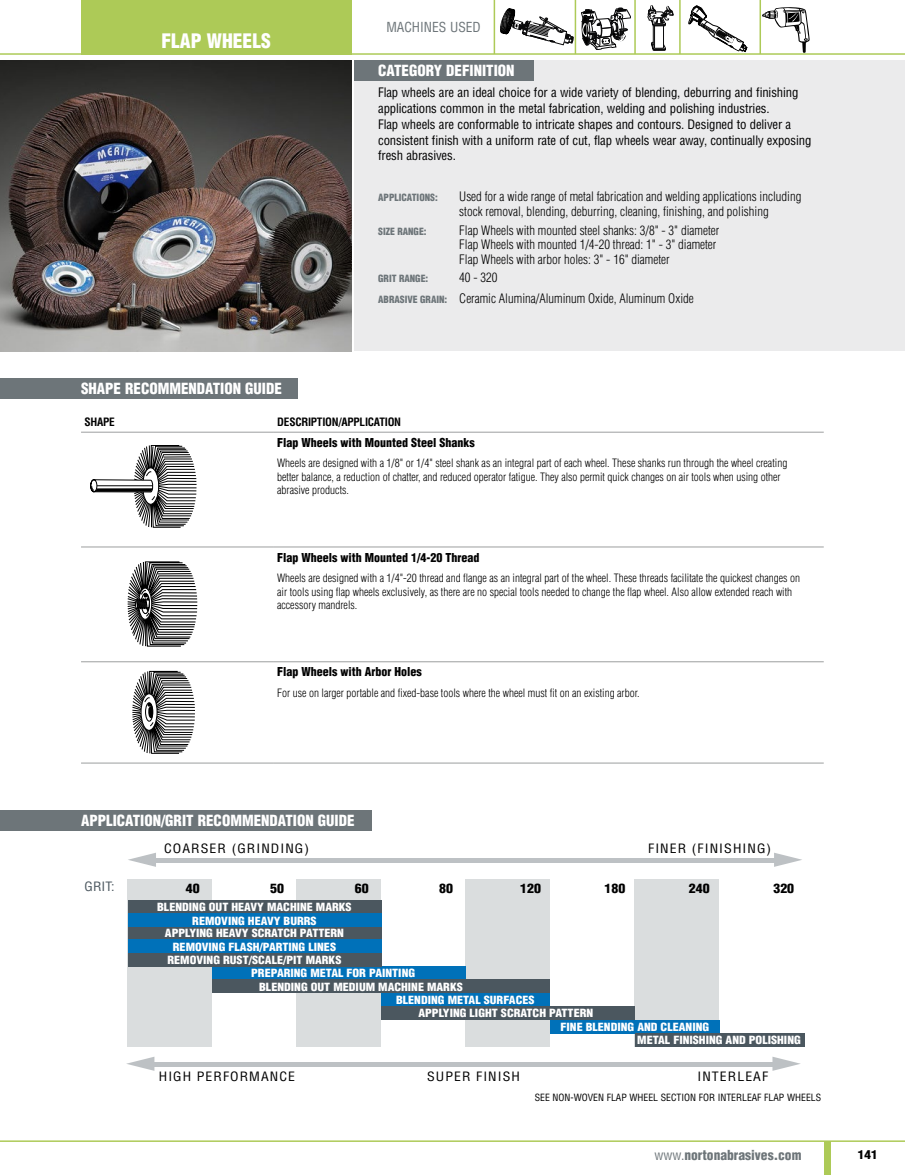
<style>
.page{position:relative;width:905px;height:1175px;background:#fff}
.page>*{position:absolute;margin:0;border:0;box-sizing:border-box;transform-origin:0 0}
.t1{font:900 condensed 19.5px "Helvetica LT Std";color:#fff}
.t2{font:900 condensed 15px "Helvetica LT Std";color:#fff}
.t3{font:900 condensed 13.5px "Helvetica LT Std";color:#6d7579}
.t4{font:condensed 13.5px "Helvetica LT Std";color:#6d7579}
.t5{font:300 condensed 12.75px/14.2px "Helvetica LT Std";color:#000}
.t6{font:condensed 12.75px/15.8px "Helvetica LT Std";letter-spacing:-.01em;color:#000}
.t7{font:condensed 12.6px "Helvetica";letter-spacing:.075em;color:#000;scale:1.1 1}
.t8{font:900 condensed 12.6px "Helvetica";color:#000;scale:1.1 1}
.t9{font:condensed 12.6px "Helvetica";color:#4b575f;scale:1.1 1}
.t10{font:900 condensed 12px "Helvetica LT Std";color:#000}
.t11{font:900 condensed 12px "Helvetica LT Std";color:#000;scale:1.1 1}
.t12{font:300 condensed 11.25px/13.5px "Helvetica LT Std";color:#000}
.t13{font:700 condensed 11.25px "Helvetica LT Std";letter-spacing:-.02em;color:#000}
.t14{font:900 condensed 10.95px/13.8px "Helvetica";color:#fff;scale:1.1 1}
.t15{font:condensed 9.75px "Helvetica LT Std";color:#000}
.t16{font:900 condensed 9.75px "Helvetica LT Std";color:#6d7579}
.s1{font-weight:900;font-size:9.75px;color:#6d7579}
.s2{font-weight:400}
</style>
<div class="page">
<hr style="left:0;top:53px;width:904px;height:2px;background:#adca57">
<hr style="left:0;top:1140px;width:904px;height:1px;background:#adca57">
<div style="left:824px;top:1141px;width:6px;height:33px;background:#adca57"></div>
<div style="left:81px;top:0;width:270px;height:54px;background:#adca57"></div>
<svg style="left:500px;top:8px;width:73px;height:37px"></svg>
<svg style="left:581px;top:8px;width:50px;height:46px"></svg>
<hr style="left:574px;top:0;width:2px;height:54px;background:#adca57">
<hr style="left:493px;top:0;width:2px;height:54px;background:#adca57">
<svg style="left:647px;top:6px;width:26px;height:44px"></svg>
<hr style="left:634px;top:0;width:1px;height:54px;background:#adca57">
<hr style="left:679px;top:0;width:1px;height:54px;background:#adca57">
<hr style="left:759px;top:0;width:2px;height:54px;background:#adca57">
<img style="left:0;top:61px;width:351px;height:290px">
<div style="left:354px;top:61px;width:550px;height:290px;background:#ebebec"></div>
<div style="left:354px;top:61px;width:179px;height:20px;background:#6d7579"></div>
<div style="left:0;top:378px;width:297px;height:20px;background:#6d7579"></div>
<div style="left:0;top:810px;width:371px;height:20px;background:#6d7579"></div>
<hr style="left:81px;top:546px;width:193px;height:1px;background:#9c9e9f">
<hr style="left:274px;top:546px;width:549px;height:1px;background:#9c9e9f">
<hr style="left:81px;top:661px;width:193px;height:1px;background:#9c9e9f">
<hr style="left:274px;top:661px;width:549px;height:1px;background:#9c9e9f">
<hr style="left:81px;top:762px;width:193px;height:1px;background:#9c9e9f">
<hr style="left:274px;top:762px;width:549px;height:1px;background:#9c9e9f">
<hr style="left:81px;top:432px;width:193px;height:1px;background:#9c9e9f">
<hr style="left:274px;top:432px;width:549px;height:1px;background:#9c9e9f">
<svg style="left:90px;top:445px;width:106px;height:83px"></svg>
<svg style="left:128px;top:561px;width:69px;height:85px"></svg>
<svg style="left:132px;top:671px;width:63px;height:83px"></svg>
<div style="left:128px;top:879px;width:84px;height:168px;background:#daddde"></div>
<div style="left:297px;top:879px;width:84px;height:168px;background:#daddde"></div>
<div style="left:465px;top:879px;width:85px;height:168px;background:#daddde"></div>
<div style="left:634px;top:879px;width:85px;height:168px;background:#daddde"></div>
<div style="left:128px;top:900px;width:253px;height:13px;background:#4b575f"></div>
<div style="left:128px;top:926px;width:253px;height:13px;background:#4b575f"></div>
<div style="left:212px;top:966px;width:253px;height:13px;background:#0071b9"></div>
<div style="left:212px;top:979px;width:338px;height:14px;background:#4b575f"></div>
<div style="left:381px;top:993px;width:169px;height:13px;background:#0071b9"></div>
<div style="left:550px;top:1019px;width:169px;height:14px;background:#0071b9"></div>
<div style="left:635px;top:1033px;width:169px;height:14px;background:#4b575f"></div>
<div style="left:148px;top:1061px;width:629px;height:5px;background:#bdc1c4"></div>
<div style="left:147px;top:858px;width:629px;height:5px;background:#bdc1c4"></div>
<svg style="left:126px;top:1057px;width:28px;height:13px"></svg>
<svg style="left:772px;top:1057px;width:28px;height:13px"></svg>
<div style="left:128px;top:939px;width:253px;height:14px;background:#0071b9"></div>
<svg style="left:128px;top:852px;width:28px;height:15px"></svg>
<svg style="left:774px;top:852px;width:28px;height:15px"></svg>
<div style="left:128px;top:913px;width:253px;height:13px;background:#0071b9"></div>
<div style="left:128px;top:953px;width:253px;height:13px;background:#4b575f"></div>
<div style="left:381px;top:1006px;width:253px;height:13px;background:#4b575f"></div>
<svg style="left:688px;top:5px;width:59px;height:47px"></svg>
<svg style="left:762px;top:7px;width:47px;height:46px"></svg>
<h1 class="t1" style="left:161px;top:28px;width:111px">FLAP WHEELS</h1>
<h2 class="t2" style="left:81px;top:378px;width:202px">SHAPE RECOMMENDATION GUIDE</h2>
<p class="t4" style="left:386px;top:18px;width:96px">MACHINES USED</p>
<h2 class="t2" style="left:378px;top:61px;width:138px">CATEGORY DEFINITION</h2>
<p class="t6" style="left:378px;top:85px;width:435px">Flap wheels are an ideal choice for a wide variety of blending, deburring and finishing applications common in the metal fabrication, welding and polishing industries.<br>Flap wheels are conformable to intricate shapes and contours. Designed to deliver a consistent finish with a uniform rate of cut, flap wheels wear away, continually exposing fresh abrasives.</p>
<p class="t16" style="left:378px;top:192px;width:61px">APPLICATIONS:</p>
<p class="t5" style="left:459px;top:190px;width:343px">Used for a wide range of metal fabrication and welding applications including stock removal, blending, deburring, cleaning, finishing, and polishing</p>
<p class="t16" style="left:378px;top:225px;width:50px">SIZE RANGE:</p>
<p class="t5" style="left:459px;top:223px;width:261px">Flap Wheels with mounted steel shanks: 3/8" - 3" diameter<br>Flap Wheels with mounted 1/4-20 thread: 1" - 3" diameter<br>Flap Wheels with arbor holes: 3" - 16" diameter</p>
<p class="t16" style="left:378px;top:273px;width:52px">GRIT RANGE:</p>
<p class="t5" style="left:378px;top:268px;width:317px;line-height:20.2px;text-indent:81px">40 - 320<br><span class="s1">ABRASIVE GRAIN:</span> Ceramic Alumina/Aluminum Oxide, Aluminum Oxide</p>
<p class="t13" style="left:84px;top:415px;width:32px">SHAPE</p>
<p class="t13" style="left:277px;top:415px;width:125px">DESCRIPTION/APPLICATION</p>
<p class="t10" style="left:277px;top:435px;width:199px">FLAP WHEELS WITH MOUNTED STEEL SHANKS</p>
<p class="t12" style="left:277px;top:456px;width:511px">Wheels are designed with a 1/8" or 1/4" steel shank as an integral part of each wheel. These shanks run through the wheel creating better balance, a reduction of chatter, and reduced operator fatigue. They also permit quick changes on air tools when using other abrasive products.</p>
<p class="t10" style="left:277px;top:549px;width:204px">FLAP WHEELS WITH MOUNTED 1/4-20 THREAD</p>
<p class="t12" style="left:277px;top:571px;width:524px">Wheels are designed with a 1/4"-20 thread and flange as an integral part of the wheel. These threads facilitate the quickest changes on air tools using flap wheels exclusively, as there are no special tools needed to change the flap wheel. Also allow extended reach with accessory mandrels.</p>
<p class="t10" style="left:277px;top:664px;width:146px">FLAP WHEELS WITH ARBOR HOLES</p>
<p class="t12" style="left:277px;top:686px;width:364px">For use on larger portable and fixed-base tools where the wheel must fit on an existing arbor.</p>
<h2 class="t2" style="left:81px;top:810px;width:275px">APPLICATION/GRIT RECOMMENDATION GUIDE</h2>
<p class="t7" style="left:164px;top:841px;width:133px">COARSER (GRINDING)</p>
<p class="t7" style="left:648px;top:841px;width:113px">FINER (FINISHING)</p>
<p class="t9" style="left:85px;top:878px;width:29px">GRIT:</p>
<p class="t8" style="left:186px;top:880px;width:14px">40</p>
<p class="t8" style="left:355px;top:880px;width:14px">60</p>
<p class="t8" style="left:439px;top:880px;width:14px">80</p>
<p class="t8" style="left:520px;top:880px;width:20px">120</p>
<p class="t8" style="left:604px;top:880px;width:20px">180</p>
<p class="t8" style="left:689px;top:880px;width:20px">240</p>
<p class="t8" style="left:773px;top:880px;width:20px">320</p>
<p class="t8" style="left:270px;top:880px;width:14px">50</p>
<p class="t14" style="left:192px;top:913px;width:114px">REMOVING HEAVY BURRS</p>
<p class="t14" style="left:167px;top:952px;width:160px">REMOVING RUST/SCALE/PIT MARKS</p>
<p class="t14" style="left:157px;top:899px;width:178px">BLENDING OUT HEAVY MACHINE MARKS</p>
<p class="t14" style="left:165px;top:926px;width:164px">APPLYING HEAVY SCRATCH PATTERN</p>
<p class="t14" style="left:173px;top:939px;width:150px">REMOVING FLASH/PARTING LINES</p>
<p class="t14" style="left:251px;top:966px;width:151px">PREPARING METAL FOR PAINTING</p>
<p class="t14" style="left:259px;top:979px;width:187px">BLENDING OUT MEDIUM MACHINE MARKS</p>
<p class="t14" style="left:418px;top:992px;width:160px;text-indent:-22px">BLENDING METAL SURFACES<br>APPLYING LIGHT SCRATCH PATTERN</p>
<p class="t14" style="left:637px;top:1019px;width:150px;text-indent:-77px">FINE BLENDING AND CLEANING<br>METAL FINISHING AND POLISHING</p>
<p class="t7" style="left:159px;top:1068px;width:125px">HIGH PERFORMANCE</p>
<p class="t7" style="left:427px;top:1068px;width:86px">SUPER FINISH</p>
<p class="t7" style="left:697px;top:1068px;width:66px">INTERLEAF</p>
<p class="t15" style="left:534px;top:1091px;width:218px">See Non-Woven Flap Wheel secti on for Interleaf</p>
<p class="t15" style="left:764px;top:1091px;width:57px">Flap Whee ls</p>
<p class="t3" style="left:654px;top:1146px;width:148px"><span class="s2">www.</span>NORTONABRASIVES.COM</p>
<p class="t11" style="left:857px;top:1146px;width:20px">141</p>
</div>
